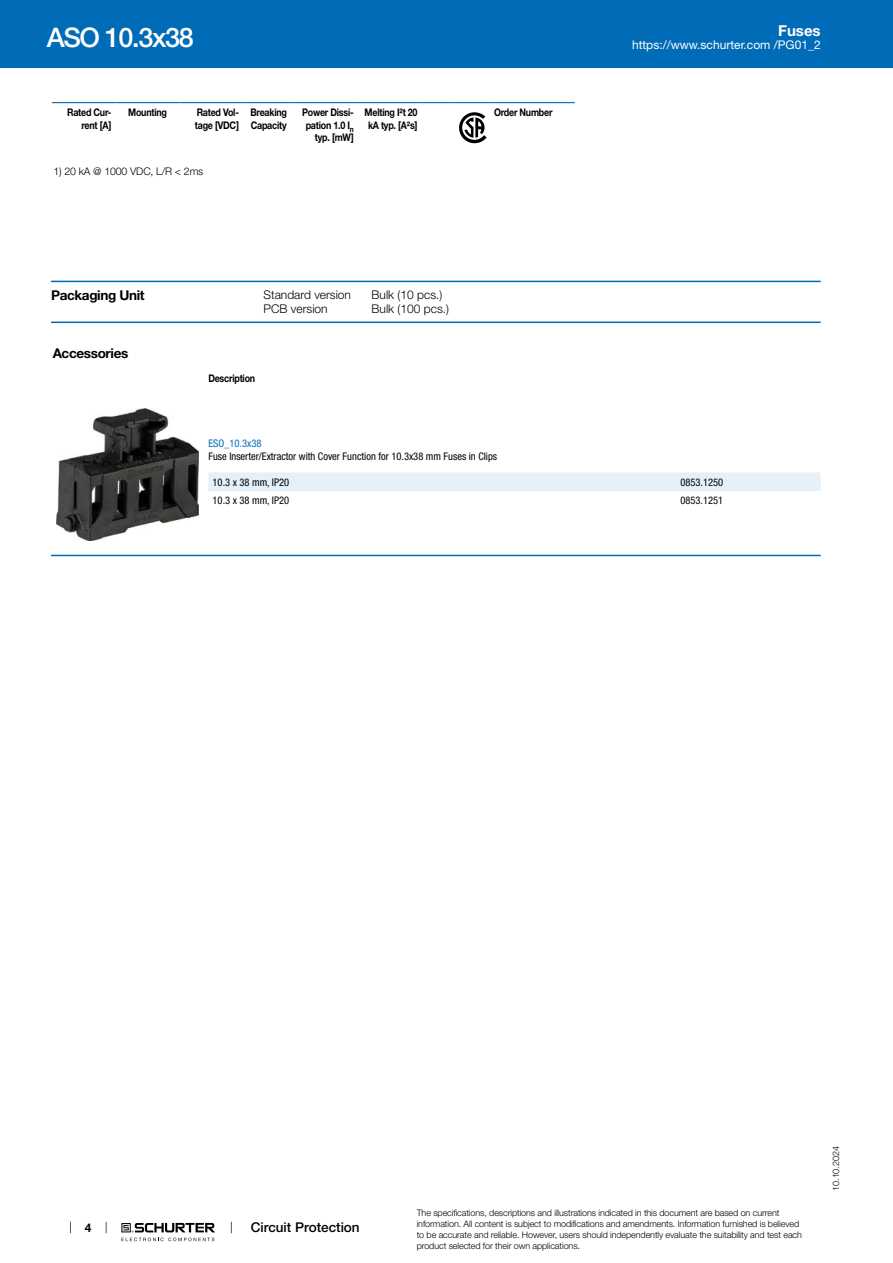
<style>
.page{position:relative;width:893px;height:1263px;background:#fff}
.page>*{position:absolute;margin:0;border:0;box-sizing:border-box;transform-origin:0 0}
.t1{font:500 27px "Helvetica Neue LT";letter-spacing:-.05em;color:#fff}
.t2{font:700 15px "Helvetica Neue LT";color:#fff}
.t3{font:700 13.5px "Helvetica Neue LT";letter-spacing:-.025em;color:#000}
.t4{font:500 13.5px "Helvetica Neue LT";color:#000}
.t5{font:300 12px "Helvetica Neue LT";color:#000}
.t6{font:12px "Helvetica Neue LT";color:#fff}
.t7{font:700 12px "Helvetica Neue LT";color:#000}
.t8{font:700 10.5px/12.6px "Helvetica Neue LT";letter-spacing:-.025em;color:#000;text-align:right;scale:.85 1}
.t9{font:condensed 10.5px "Helvetica Neue LT";color:#000}
.t10{font:300 10.5px "Helvetica Neue LT";letter-spacing:-.01em;color:#000}
.t11{font:condensed 10.5px "Helvetica Neue LT";color:#006bb6}
.t12{font:300 9px/10.8px "Helvetica Neue LT";letter-spacing:-.01em;color:#000}
</style>
<div class="page">
<svg style="left:70px;top:1221px;width:1px;height:12px"></svg>
<svg style="left:121px;top:1223px;width:94px;height:18px"></svg>
<div style="left:0;top:0;width:893px;height:68px;background:#006bb6"></div>
<hr style="left:52px;top:102px;width:64px;height:1px;background:#006bb6">
<hr style="left:116px;top:102px;width:63px;height:1px;background:#006bb6">
<hr style="left:179px;top:102px;width:64px;height:1px;background:#006bb6">
<hr style="left:243px;top:102px;width:51px;height:1px;background:#006bb6">
<hr style="left:294px;top:102px;width:64px;height:1px;background:#006bb6">
<hr style="left:358px;top:102px;width:64px;height:1px;background:#006bb6">
<hr style="left:422px;top:102px;width:34px;height:1px;background:#006bb6">
<hr style="left:456px;top:102px;width:34px;height:1px;background:#006bb6">
<hr style="left:490px;top:102px;width:85px;height:1px;background:#006bb6">
<svg style="left:52px;top:103px;width:523px;height:41px"></svg>
<hr style="left:51px;top:281px;width:770px;height:1px;background:#006bb6">
<hr style="left:51px;top:322px;width:770px;height:1px;background:#006bb6">
<img style="left:57px;top:408px;width:141px;height:132px">
<div style="left:208px;top:472px;width:613px;height:19px;background:#e6f0f8"></div>
<hr style="left:51px;top:555px;width:770px;height:1px;background:#006bb6">
<h1 class="t1" style="left:47px;top:21px;width:149px">ASO 10.3x38</h1>
<p class="t8" style="left:67px;top:106px;width:54px">Rated Cur&shy;rent [A]</p>
<p class="t8" style="left:128px;top:106px;width:47px">Mounting</p>
<p class="t8" style="left:195px;top:106px;width:53px;text-align:left">Rated Vol&shy;tage [VDC]</p>
<p class="t8" style="left:251px;top:106px;width:44px;text-align:left">Breaking<br>Capacity</p>
<p class="t8" style="left:302px;top:106px;width:62px">Power Dissi&shy;pation 1.0 I<sub>n </sub>typ. [mW]</p>
<p class="t8" style="left:365px;top:106px;width:64px;text-align:center">Melting I²t 20 kA typ. [A²s]</p>
<p class="t8" style="left:494px;top:106px;width:70px">Order Number</p>
<p class="t10" style="left:54px;top:165px;width:151px">1) 20 kA @ 1000 VDC, L/R &lt; 2ms</p>
<h3 class="t3" style="left:51px;top:287px;width:95px">Packaging Unit</h3>
<h3 class="t5" style="left:264px;top:287px;width:89px">Standard version</h3>
<h3 class="t5" style="left:372px;top:287px;width:72px">Bulk (10 pcs.)</h3>
<h3 class="t5" style="left:264px;top:301px;width:66px">PCB version</h3>
<h3 class="t5" style="left:372px;top:301px;width:79px">Bulk (100 pcs.)</h3>
<h3 class="t3" style="left:53px;top:345px;width:77px">Accessories</h3>
<p class="t8" style="left:208px;top:371px;width:57px">Description</p>
<h2 class="t2" style="left:778px;top:21px;width:44px">Fuses</h2>
<h3 class="t6" style="left:632px;top:38px;width:190px">https://www.schurter.com /PG01_2</h3>
<p class="t11" style="left:208px;top:437px;width:55px">ESO_10.3x38</p>
<p class="t9" style="left:208px;top:450px;width:290px">Fuse Inserter/Extractor with Cover Function for 10.3x38 mm Fuses in Clips</p>
<p class="t9" style="left:213px;top:476px;width:78px">10.3 x 38 mm, IP20</p>
<p class="t9" style="left:680px;top:476px;width:44px">0853.1250</p>
<p class="t9" style="left:213px;top:495px;width:78px">10.3 x 38 mm, IP20</p>
<p class="t9" style="left:680px;top:495px;width:44px">0853.1251</p>
<h3 class="t7" style="left:85px;top:1220px;width:8px">4</h3>
<h3 class="t4" style="left:251px;top:1219px;width:110px">Circuit Protection</h3>
<p class="t12" style="left:417px;top:1207px;width:387px">The specifications, descriptions and illustrations indicated in this document are based on current information. All content is subject to modifications and amendments. Information furnished is believed to be accurate and reliable. However, users should independently evaluate the suitability and test each product selected for their own applications.</p>
<p class="t12" style="left:830px;top:1191px;width:46px;rotate:-90deg">10.10.2024</p>
</div>
